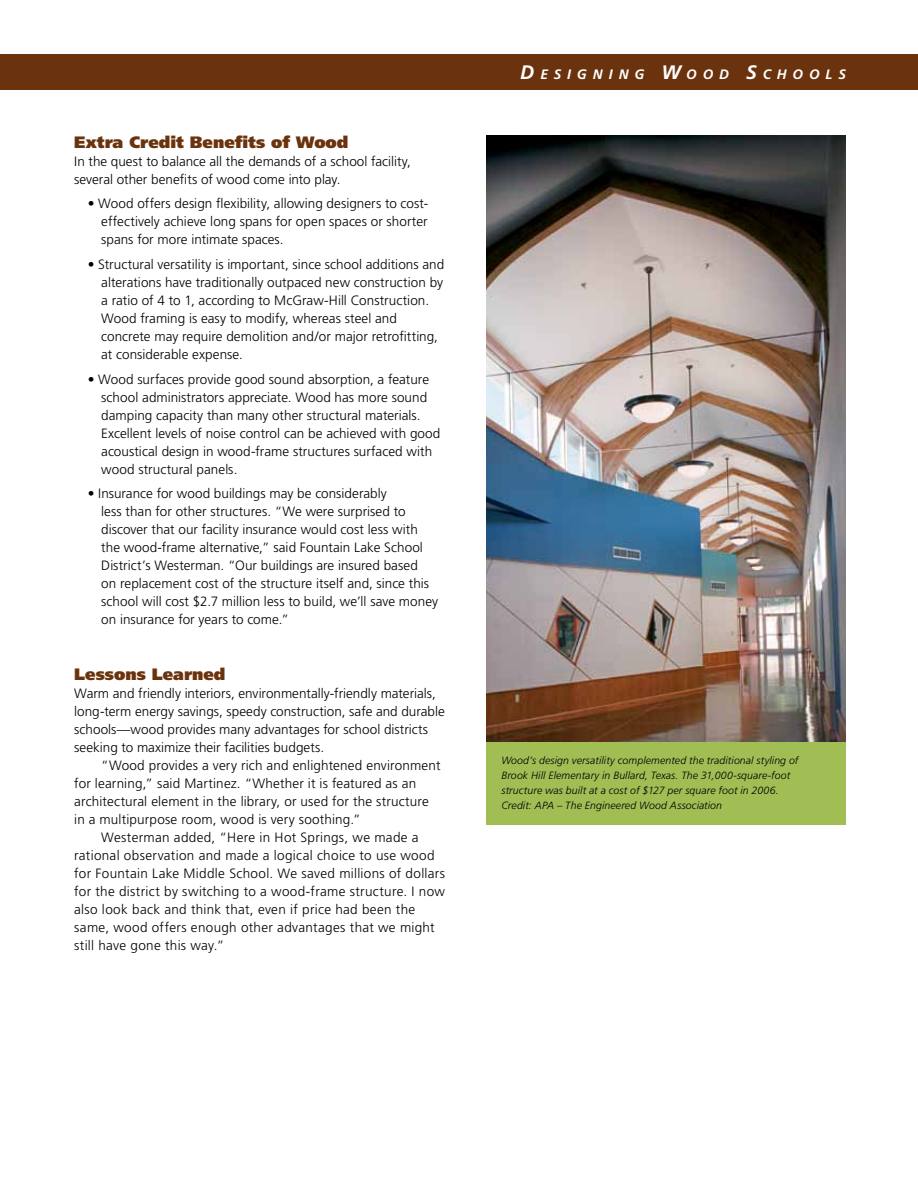
<style>
.page{position:relative;width:918px;height:1188px;background:#fff}
.page>*{position:absolute;margin:0;border:0;box-sizing:border-box;transform-origin:0 0}
.t1{font:900 16.5px "Frutiger";color:#6a330d}
.t2{font:italic 700 13.65px "Frutiger";letter-spacing:.435em;color:#fff}
.t3{font:300 13.5px/18px "Frutiger";letter-spacing:.005em;color:#000}
.t4{font:300 13.5px "Frutiger";letter-spacing:.025em;color:#000}
.t5{font:italic 300 10.5px/15px "Frutiger";letter-spacing:.01em;color:#000}
.s1{font-size:19.5px}
</style>
<div class="page">
<img style="left:486px;top:135px;width:360px;height:607px">
<div style="left:486px;top:742px;width:360px;height:82px;background:#a1be55"></div>
<div style="left:0;top:54px;width:918px;height:36px;background:#6a330d"></div>
<p class="t1" style="left:74px;top:132px;width:276px">Extra Credit Benefits of Wood</p>
<p class="t3" style="left:74px;top:152px;width:338px">In the quest to balance all the demands of a school facility, several other benefits of wood come into play.</p>
<p class="t3" style="left:101px;top:195px;width:329px;text-align:justify;text-indent:-14px">• Wood offers design flexibility, allowing designers to cost&shy;effectively achieve long spans for open spaces or shorter spans for more intimate spaces.</p>
<p class="t3" style="left:101px;top:255px;width:344px;text-indent:-14px">• Structural versatility is important, since school additions and alterations have traditionally outpaced new construction by a ratio of 4 to 1, according to McGraw-Hill Construction.<br>Wood framing is easy to modify, whereas steel and concrete may require demolition and/or major retrofitting, at considerable expense.</p>
<p class="t3" style="left:101px;top:370px;width:341px;text-indent:-14px">• Wood surfaces provide good sound absorption, a feature school administrators appreciate. Wood has more sound damping capacity than many other structural materials.<br>Excellent levels of noise control can be achieved with good acoustical design in wood-frame structures surfaced with wood structural panels.</p>
<p class="t3" style="left:101px;top:485px;width:339px;text-indent:-14px">• Insurance for wood buildings may be considerably<br>less than for other structures. “We were surprised to discover that our facility insurance would cost less with the wood-frame alternative,” said Fountain Lake School District’s Westerman. “Our buildings are insured based<br>on replacement cost of the structure itself and, since this school will cost $2.7 million less to build, we’ll save money on insurance for years to come.”</p>
<p class="t1" style="left:74px;top:664px;width:153px">Lessons Learned</p>
<p class="t3" style="left:74px;top:684px;width:372px">Warm and friendly interiors, environmentally-friendly materials, long-term energy savings, speedy construction, safe and durable schools—wood provides many advantages for school districts seeking to maximize their facilities budgets.</p>
<p class="t3" style="left:101px;top:756px;width:341px">“Wood provides a very rich and enlightened environment</p>
<p class="t3" style="left:74px;top:774px;width:343px">for learning,” said Martinez. “Whether it is featured as an</p>
<p class="t3" style="left:74px;top:792px;width:356px">architectural element in the library, or used for the structure</p>
<p class="t3" style="left:74px;top:810px;width:288px">in a multipurpose room, wood is very soothing.”</p>
<p class="t3" style="left:101px;top:828px;width:319px">Westerman added, “Here in Hot Springs, we made a</p>
<p class="t4" style="left:74px;top:848px;width:362px">rational observation and made a logical choice to use wood</p>
<p class="t3" style="left:74px;top:864px;width:372px">for Fountain Lake Middle School. We saved millions of dollars</p>
<p class="t3" style="left:74px;top:882px;width:372px">for the district by switching to a wood-frame structure. I now</p>
<p class="t4" style="left:74px;top:902px;width:343px">also look back and think that, even if price had been the</p>
<p class="t4" style="left:74px;top:920px;width:362px">same, wood offers enough other advantages that we might</p>
<p class="t3" style="left:74px;top:936px;width:152px">still have gone this way.”</p>
<p class="t2" style="left:520px;top:66px;width:327px"><span class="s1">D</span>ESIGNING <span class="s1">W</span>OOD <span class="s1">S</span>CHOOLS</p>
<p class="t5" style="left:501px;top:753px;width:299px">Wood’s design versatility complemented the traditional styling of Brook Hill Elementary in Bullard, Texas. The 31,000-square-foot structure was built at a cost of $127 per square foot in 2006.<br>Credit: APA – The Engineered Wood Association</p>
</div>
